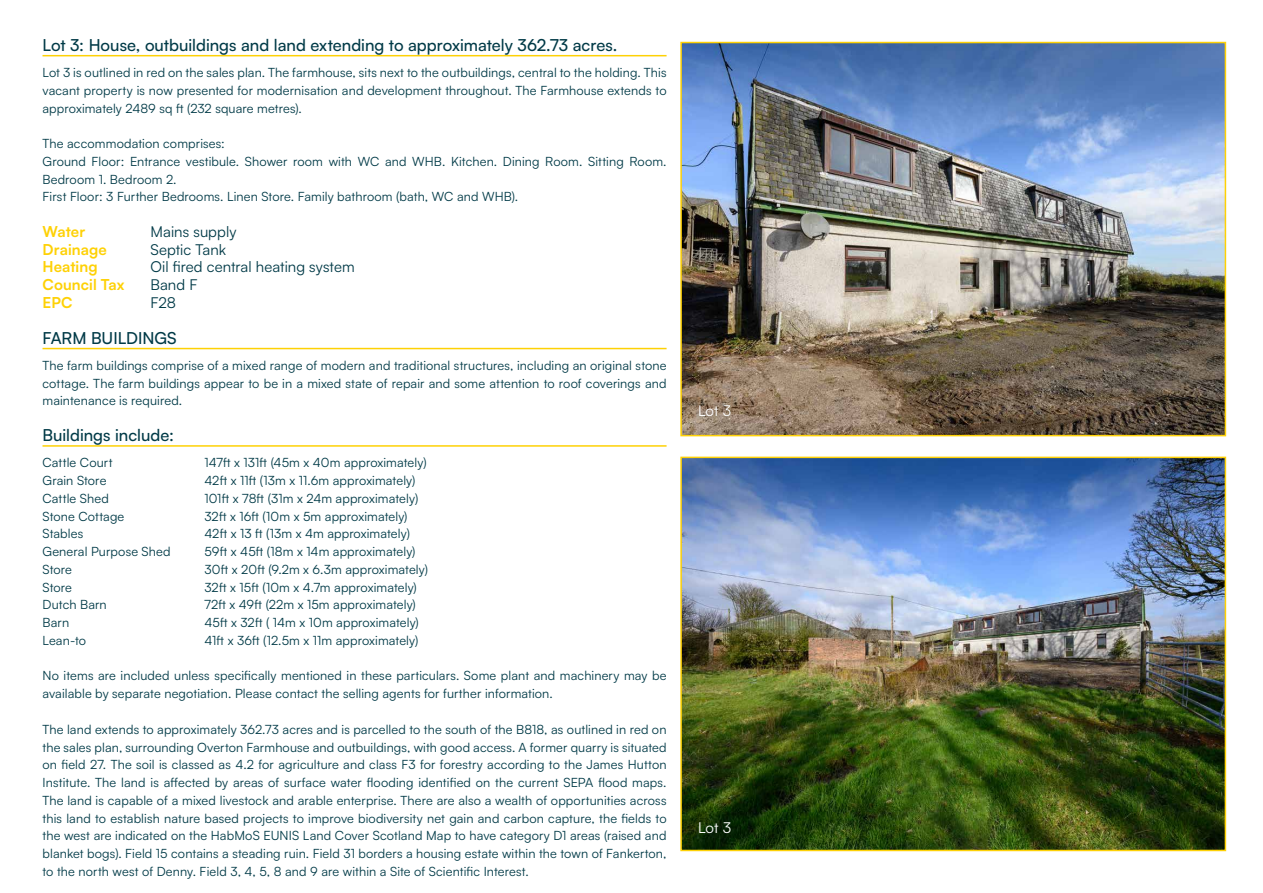
<style>
.page{position:relative;width:1263px;height:893px;background:#fff}
.page>*{position:absolute;margin:0;border:0;box-sizing:border-box;transform-origin:0 0}
.Paragraph_Style_2{font:500 16.5px "Satoshi";color:#003a47}
.Paragraph_Style_1{font:15px "Satoshi";letter-spacing:.005em;color:#003a47}
.Paragraph_Style_1-2{font:700 15px "Satoshi";letter-spacing:.005em;color:#fed105}
.t1{font:15px "Satoshi";letter-spacing:-.01em;color:#fff}
.Paragraph_Style_1-3{font:12.75px/17.7px "Satoshi";letter-spacing:.01em;color:#003a47;text-align:justify}
</style>
<div class="page">
<img style="left:683px;top:460px;width:540px;height:388px">
<div style="left:680px;top:457px;width:546px;height:394px;border:2px solid #fed105"></div>
<img style="left:683px;top:45px;width:540px;height:388px">
<div style="left:680px;top:42px;width:546px;height:394px;border:2px solid #fed105"></div>
<hr style="left:43px;top:55px;width:623px;height:1px;background:#fed105">
<hr style="left:43px;top:348px;width:623px;height:1px;background:#fed105">
<hr style="left:43px;top:445px;width:623px;height:2px;background:#fed105">
<p class="Paragraph_Style_2" style="left:43px;top:33px;width:576px">Lot 3: House, outbuildings and land extending to approximately 362.73 acres.</p>
<p class="Paragraph_Style_1-3" style="left:43px;top:63px;width:625px">Lot 3 is outlined in red on the sales plan. The farmhouse, sits next to the outbuildings, central to the holding. This vacant property is now presented for modernisation and development throughout. The Farmhouse extends to approximately 2489 sq ft (232 square metres).</p>
<p class="Paragraph_Style_1-3" style="left:43px;top:134px;width:184px">The accommodation comprises:</p>
<p class="Paragraph_Style_1-3" style="left:43px;top:152px;width:625px">Ground Floor: Entrance vestibule. Shower room with WC and WHB. Kitchen. Dining Room. Sitting Room.<br>Bedroom 1. Bedroom 2.</p>
<p class="Paragraph_Style_1-3" style="left:43px;top:187px;width:477px">First Floor: 3 Further Bedrooms. Linen Store. Family bathroom (bath, WC and WHB).</p>
<p class="Paragraph_Style_1-2" style="left:43px;top:221px;width:44px">Water</p>
<p class="Paragraph_Style_1" style="left:151px;top:222px;width:87px">Mains supply</p>
<p class="Paragraph_Style_1-2" style="left:43px;top:238px;width:66px">Drainage</p>
<p class="Paragraph_Style_1" style="left:151px;top:239px;width:77px">Septic Tank</p>
<p class="Paragraph_Style_1-2" style="left:43px;top:256px;width:57px">Heating</p>
<p class="Paragraph_Style_1" style="left:151px;top:257px;width:206px">Oil fired central heating system</p>
<p class="Paragraph_Style_1-2" style="left:43px;top:274px;width:84px">Council Tax</p>
<p class="Paragraph_Style_1" style="left:151px;top:275px;width:49px">Band F</p>
<p class="Paragraph_Style_1-2" style="left:43px;top:292px;width:31px">EPC</p>
<p class="Paragraph_Style_1" style="left:151px;top:293px;width:27px">F28</p>
<p class="Paragraph_Style_2" style="left:43px;top:326px;width:136px">FARM BUILDINGS</p>
<p class="Paragraph_Style_1-3" style="left:43px;top:356px;width:625px">The farm buildings comprise of a mixed range of modern and traditional structures, including an original stone cottage. The farm buildings appear to be in a mixed state of repair and some attention to roof coverings and maintenance is required.</p>
<p class="Paragraph_Style_2" style="left:43px;top:423px;width:133px">Buildings include:</p>
<p class="Paragraph_Style_1-3" style="left:43px;top:453px;width:71px">Cattle Court</p>
<p class="Paragraph_Style_1-3" style="left:205px;top:453px;width:224px">147ft x 131ft (45m x 40m approximately)</p>
<p class="Paragraph_Style_1-3" style="left:43px;top:471px;width:65px">Grain Store</p>
<p class="Paragraph_Style_1-3" style="left:205px;top:471px;width:212px">42ft x 11ft (13m x 11.6m approximately)</p>
<p class="Paragraph_Style_1-3" style="left:43px;top:489px;width:68px">Cattle Shed</p>
<p class="Paragraph_Style_1-3" style="left:205px;top:489px;width:215px">101ft x 78ft (31m x 24m approximately)</p>
<p class="Paragraph_Style_1-3" style="left:43px;top:507px;width:83px">Stone Cottage</p>
<p class="Paragraph_Style_1-3" style="left:205px;top:507px;width:204px">32ft x 16ft (10m x 5m approximately)</p>
<p class="Paragraph_Style_1-3" style="left:43px;top:524px;width:42px">Stables</p>
<p class="Paragraph_Style_1-3" style="left:205px;top:524px;width:207px">42ft x 13 ft (13m x 4m approximately)</p>
<p class="Paragraph_Style_1-3" style="left:43px;top:542px;width:130px">General Purpose Shed</p>
<p class="Paragraph_Style_1-3" style="left:205px;top:542px;width:212px">59ft x 45ft (18m x 14m approximately)</p>
<p class="Paragraph_Style_1-3" style="left:43px;top:560px;width:31px">Store</p>
<p class="Paragraph_Style_1-3" style="left:205px;top:560px;width:225px">30ft x 20ft (9.2m x 6.3m approximately)</p>
<p class="Paragraph_Style_1-3" style="left:43px;top:578px;width:31px">Store</p>
<p class="Paragraph_Style_1-3" style="left:205px;top:578px;width:214px">32ft x 15ft (10m x 4.7m approximately)</p>
<p class="Paragraph_Style_1-3" style="left:43px;top:595px;width:66px">Dutch Barn</p>
<p class="Paragraph_Style_1-3" style="left:205px;top:595px;width:213px">72ft x 49ft (22m x 15m approximately)</p>
<p class="Paragraph_Style_1-3" style="left:43px;top:613px;width:28px">Barn</p>
<p class="Paragraph_Style_1-3" style="left:205px;top:613px;width:216px">45ft x 32ft ( 14m x 10m approximately)</p>
<p class="Paragraph_Style_1-3" style="left:43px;top:631px;width:45px">Lean-to</p>
<p class="Paragraph_Style_1-3" style="left:205px;top:631px;width:215px">41ft x 36ft (12.5m x 11m approximately)</p>
<p class="Paragraph_Style_1-3" style="left:43px;top:666px;width:625px">No items are included unless specifically mentioned in these particulars. Some plant and machinery may be available by separate negotiation. Please contact the selling agents for further information.</p>
<p class="Paragraph_Style_1-3" style="left:43px;top:720px;width:625px">The land extends to approximately 362.73 acres and is parcelled to the south of the B818, as outlined in red on the sales plan, surrounding Overton Farmhouse and outbuildings, with good access. A former quarry is situated on field 27. The soil is classed as 4.2 for agriculture and class F3 for forestry according to the James Hutton Institute. The land is affected by areas of surface water flooding identified on the current SEPA flood maps.<br>The land is capable of a mixed livestock and arable enterprise. There are also a wealth of opportunities across this land to establish nature based projects to improve biodiversity net gain and carbon capture, the fields to the west are indicated on the HabMoS EUNIS Land Cover Scotland Map to have category D1 areas (raised and blanket bogs). Field 15 contains a steading ruin. Field 31 borders a housing estate within the town of Fankerton, to the north west of Denny. Field 3, 4, 5, 8 and 9 are within a Site of Scientific Interest.</p>
<p class="t1" style="left:698px;top:400px;width:35px">Lot 3</p>
<p class="t1" style="left:698px;top:818px;width:35px">Lot 3</p>
</div>
